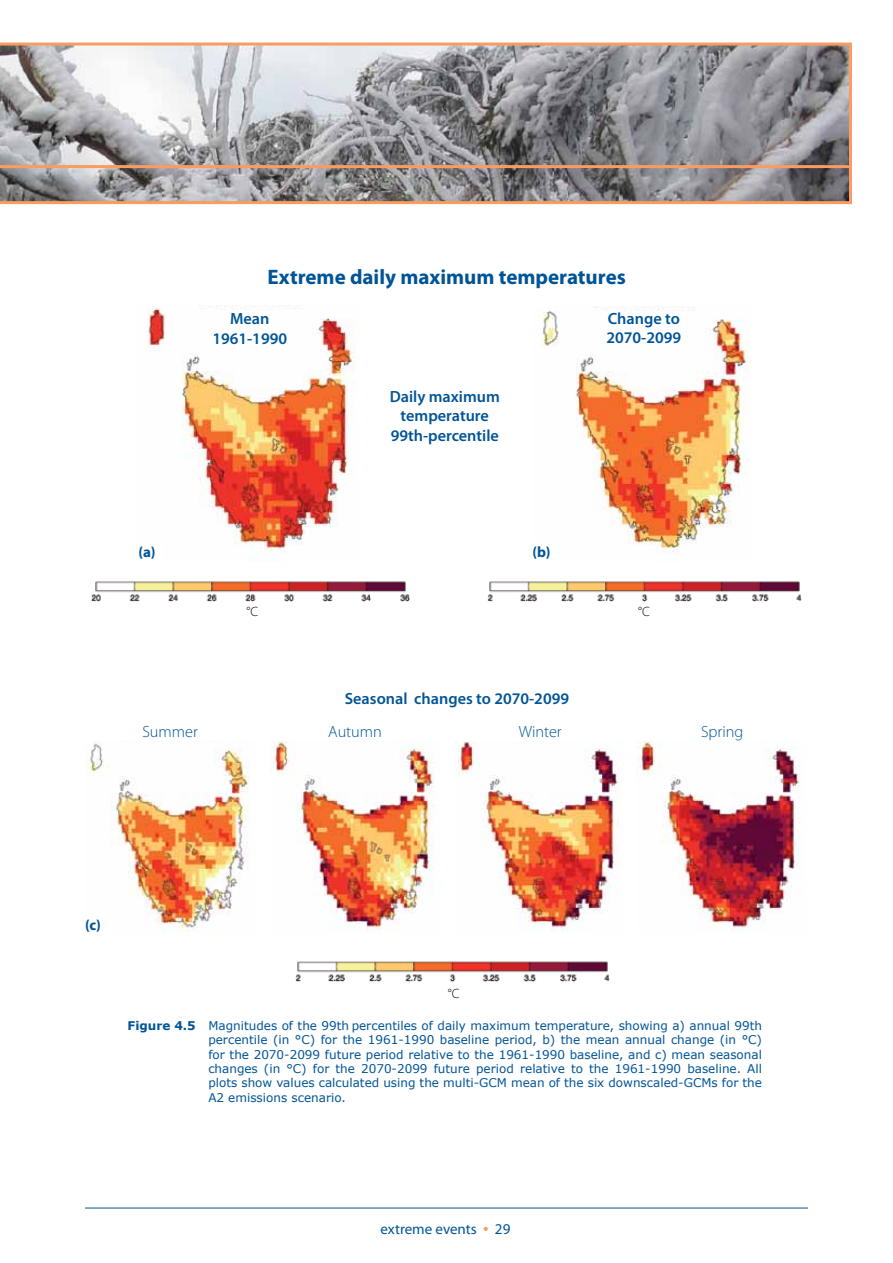
<style>
.page{position:relative;width:893px;height:1263px;background:#fff}
.page>*{position:absolute;margin:0;border:0;box-sizing:border-box;transform-origin:0 0}
.t1{font:700 21px "Myriad Pro";color:#005496}
.t2{font:600 16.2px/19.5px "Myriad Pro";color:#005496;text-align:center}
.t3{font:300 16.2px "Myriad Pro";color:#005496}
.t4{font:15px "Myriad Pro";color:#005496}
.t5{font:700 15px "Myriad Pro";color:#005496}
.t6{font:300 13.5px "Myriad Pro";color:#000}
.t7{font:12px/14.4px "Verdana";color:#005496;text-align:justify}
.s1{font-weight:700}
.s2{font-size:19.5px;color:#f89c62}
</style>
<div class="page">
<hr style="left:85px;top:1208px;width:723px;height:1px;background:#005496">
<img style="left:88px;top:743px;width:161px;height:189px">
<img style="left:270px;top:741px;width:164px;height:190px">
<img style="left:455px;top:741px;width:164px;height:190px">
<img style="left:637px;top:741px;width:163px;height:190px">
<div style="left:85px;top:915px;width:24px;height:19px;background:#fff"></div>
<img style="left:147px;top:306px;width:208px;height:255px">
<img style="left:541px;top:306px;width:208px;height:247px">
<div style="left:139px;top:542px;width:24px;height:19px;background:#fff"></div>
<div style="left:533px;top:542px;width:24px;height:19px;background:#fff"></div>
<img style="left:91px;top:581px;width:319px;height:21px">
<img style="left:487px;top:581px;width:315px;height:21px">
<img style="left:295px;top:961px;width:315px;height:21px">
<svg style="left:0;top:43px;width:852px;height:161px;background:#a09c9e"></svg>
<hr style="left:0;top:165px;width:852px;height:3px;background:#f89c62">
<p class="t1" style="left:268px;top:263px;width:360px">Extreme daily maximum temperatures</p>
<p class="t2" style="left:212px;top:308px;width:76px">Mean<br>1961-1990</p>
<p class="t2" style="left:606px;top:308px;width:76px;text-align:left">Change to<br>2070-2099</p>
<p class="t2" style="left:390px;top:386px;width:112px">Daily maximum temperature<br>99th-percentile</p>
<p class="t5" style="left:139px;top:543px;width:19px">(a)</p>
<p class="t5" style="left:533px;top:543px;width:19px">(b)</p>
<p class="t6" style="left:246px;top:603px;width:13px">°C</p>
<p class="t6" style="left:638px;top:603px;width:13px">°C</p>
<p class="t2" style="left:345px;top:688px;width:226px">Seasonal changes to 2070-2099</p>
<p class="t3" style="left:142px;top:722px;width:57px">Summer</p>
<p class="t3" style="left:328px;top:722px;width:55px">Autumn</p>
<p class="t3" style="left:519px;top:722px;width:44px">Winter</p>
<p class="t3" style="left:701px;top:722px;width:44px">Spring</p>
<p class="t5" style="left:85px;top:915px;width:17px">(c)</p>
<p class="t6" style="left:448px;top:985px;width:13px">°C</p>
<p class="t7" style="left:208px;top:1018px;width:555px;text-indent:-81px"><span class="s1">Figure 4.5</span> Magnitudes of the 99th percentiles of daily maximum temperature, showing a) annual 99th percentile (in °C) for the 1961‑1990 baseline period, b) the mean annual change (in °C) for the 2070‑2099 future period relative to the 1961‑1990 baseline, and c) mean seasonal changes (in °C) for the 2070‑2099 future period relative to the 1961‑1990 baseline. All plots show values calculated using the multi‑GCM mean of the six downscaled‑GCMs for the A2 emissions scenario.</p>
<p class="t4" style="left:380px;top:1220px;width:131px">extreme events <span class="s2">•</span> 29</p>
</div>
